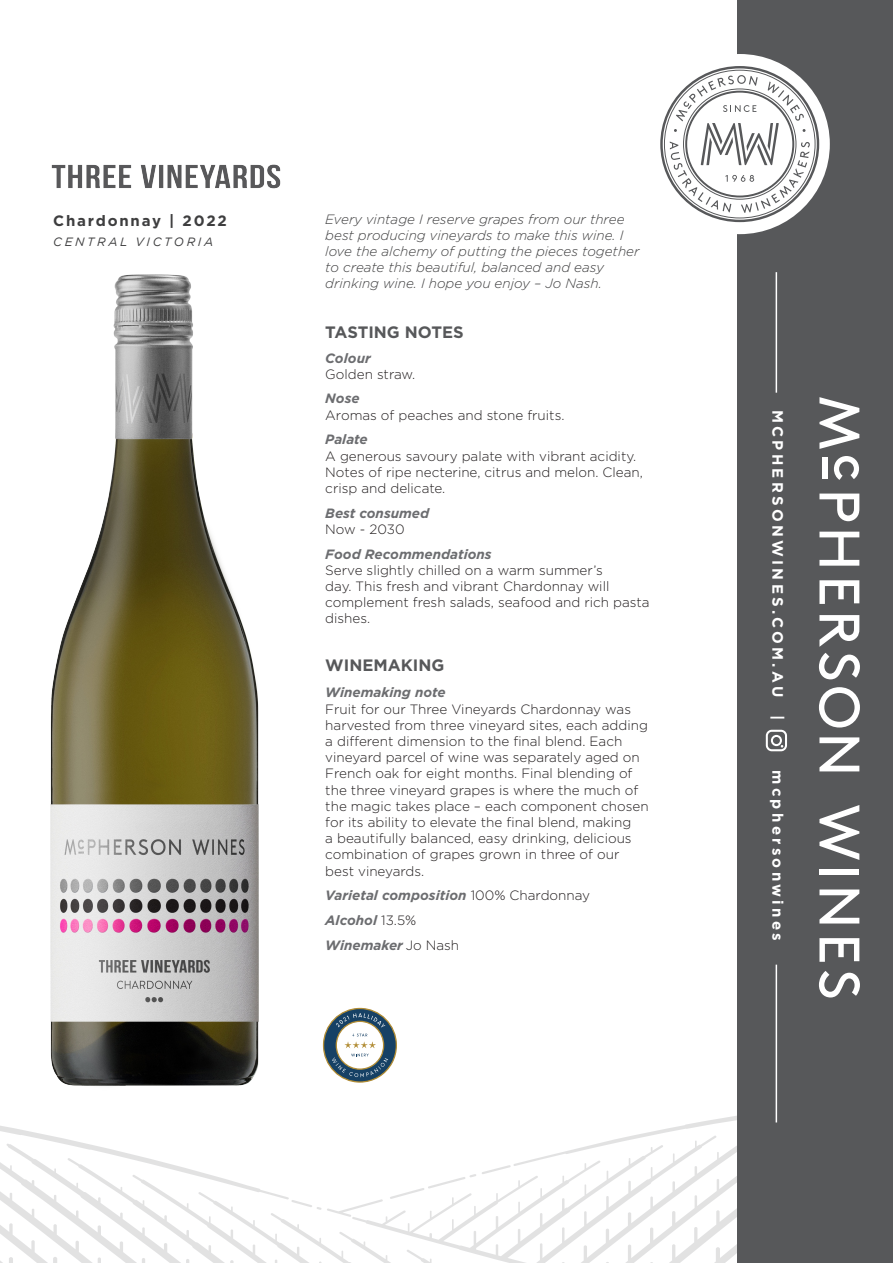
<style>
.page{position:relative;width:893px;height:1263px;background:#fff}
.page>*{position:absolute;margin:0;border:0;box-sizing:border-box;transform-origin:0 0}
.t1{font:700 16.5px "Gotham";color:#57585a}
.t2{font:700 15px "Gotham";letter-spacing:.22em;color:#fff}
.t3{font:700 15px "Gotham";letter-spacing:.12em;color:#3e3e3f}
.t4{font:300 13.5px/16.2px "Gotham";color:#231f20}
.t5{font:italic 300 13.5px/16.2px "Gotham";color:#3e3e3f}
.t6{font:italic 700 13.5px "Gotham";color:#6c6d70}
.t7{font:italic 12px "Gotham";letter-spacing:.22em;color:#3e3e3f}
.s1{font-weight:700;font-style:italic;color:#6c6d70}
.s2{font-weight:300;font-style:normal;color:#231f20}
</style>
<div class="page">
<svg style="left:0;top:1095px;width:738px;height:168px"></svg>
<div style="left:738px;top:0;width:155px;height:1263px;background:#57585a"></div>
<svg style="left:819px;top:805px;width:40px;height:118px"></svg>
<svg style="left:819px;top:938px;width:40px;height:24px"></svg>
<svg style="left:819px;top:971px;width:41px;height:26px"></svg>
<svg style="left:819px;top:493px;width:40px;height:28px"></svg>
<svg style="left:819px;top:532px;width:41px;height:239px"></svg>
<svg style="left:819px;top:397px;width:40px;height:52px"></svg>
<div style="left:823px;top:458px;width:5px;height:21px;background:#fff"></div>
<svg style="left:826px;top:456px;width:33px;height:24px"></svg>
<div style="left:650px;top:54px;width:180px;height:180px;background:#fff;border-radius:50%"></div>
<svg style="left:660px;top:66px;width:159px;height:156px"></svg>
<hr style="left:776px;top:272px;width:1px;height:121px;background:#fff">
<hr style="left:776px;top:965px;width:1px;height:157px;background:#fff">
<svg style="left:766px;top:730px;width:21px;height:21px"></svg>
<svg style="left:323px;top:1008px;width:74px;height:75px"></svg>
<img style="left:51px;top:164px;width:230px;height:25px">
<img style="left:38px;top:274px;width:232px;height:822px">
<p class="t3" style="left:53px;top:210px;width:175px">Chardonnay | 2022</p>
<p class="t7" style="left:53px;top:234px;width:161px">CENTRAL VICTORIA</p>
<p class="t5" style="left:325px;top:210px;width:316px">Every vintage I reserve grapes from our three best producing vineyards to make this wine. I love the alchemy of putting the pieces together to create this beautiful, balanced and easy drinking wine. I hope you enjoy – Jo Nash.</p>
<p class="t1" style="left:325px;top:321px;width:140px">TASTING NOTES</p>
<p class="t6" style="left:325px;top:349px;width:47px">Colour</p>
<p class="t4" style="left:325px;top:365px;width:92px">Golden straw.</p>
<p class="t6" style="left:325px;top:390px;width:36px">Nose</p>
<p class="t4" style="left:325px;top:406px;width:241px">Aromas of peaches and stone fruits.</p>
<p class="t6" style="left:325px;top:431px;width:44px">Palate</p>
<p class="t4" style="left:325px;top:447px;width:319px">A generous savoury palate with vibrant acidity.<br>Notes of ripe necterine, citrus and melon. Clean, crisp and delicate.</p>
<p class="t6" style="left:325px;top:504px;width:105px">Best consumed</p>
<p class="t4" style="left:325px;top:521px;width:81px">Now - 2030</p>
<p class="t6" style="left:325px;top:545px;width:168px">Food Recommendations</p>
<p class="t4" style="left:325px;top:561px;width:326px">Serve slightly chilled on a warm summer’s<br>day. This fresh and vibrant Chardonnay will complement fresh salads, seafood and rich pasta dishes.</p>
<p class="t1" style="left:325px;top:654px;width:121px">WINEMAKING</p>
<p class="t4" style="left:325px;top:684px;width:325px"><span class="s1">Winemaking note<br></span>Fruit for our Three Vineyards Chardonnay was harvested from three vineyard sites, each adding a different dimension to the final blend. Each vineyard parcel of wine was separately aged on French oak for eight months. Final blending of the three vineyard grapes is where the much of the magic takes place – each component chosen for its ability to elevate the final blend, making<br>a beautifully balanced, easy drinking, delicious combination of grapes grown in three of our best vineyards.</p>
<p class="t6" style="left:325px;top:886px;width:266px">Varietal composition <span class="s2">100% Chardonnay</span></p>
<p class="t6" style="left:325px;top:911px;width:93px">Alcohol <span class="s2">13.5%</span></p>
<p class="t6" style="left:325px;top:936px;width:135px">Winemaker <span class="s2">Jo Nash</span></p>
<p class="t2" style="left:788px;top:410px;width:312px;rotate:90deg">MCPHERSONWINES.COM.AU |</p>
<p class="t2" style="left:788px;top:770px;width:172px;rotate:90deg">mcphersonwines</p>
</div>
